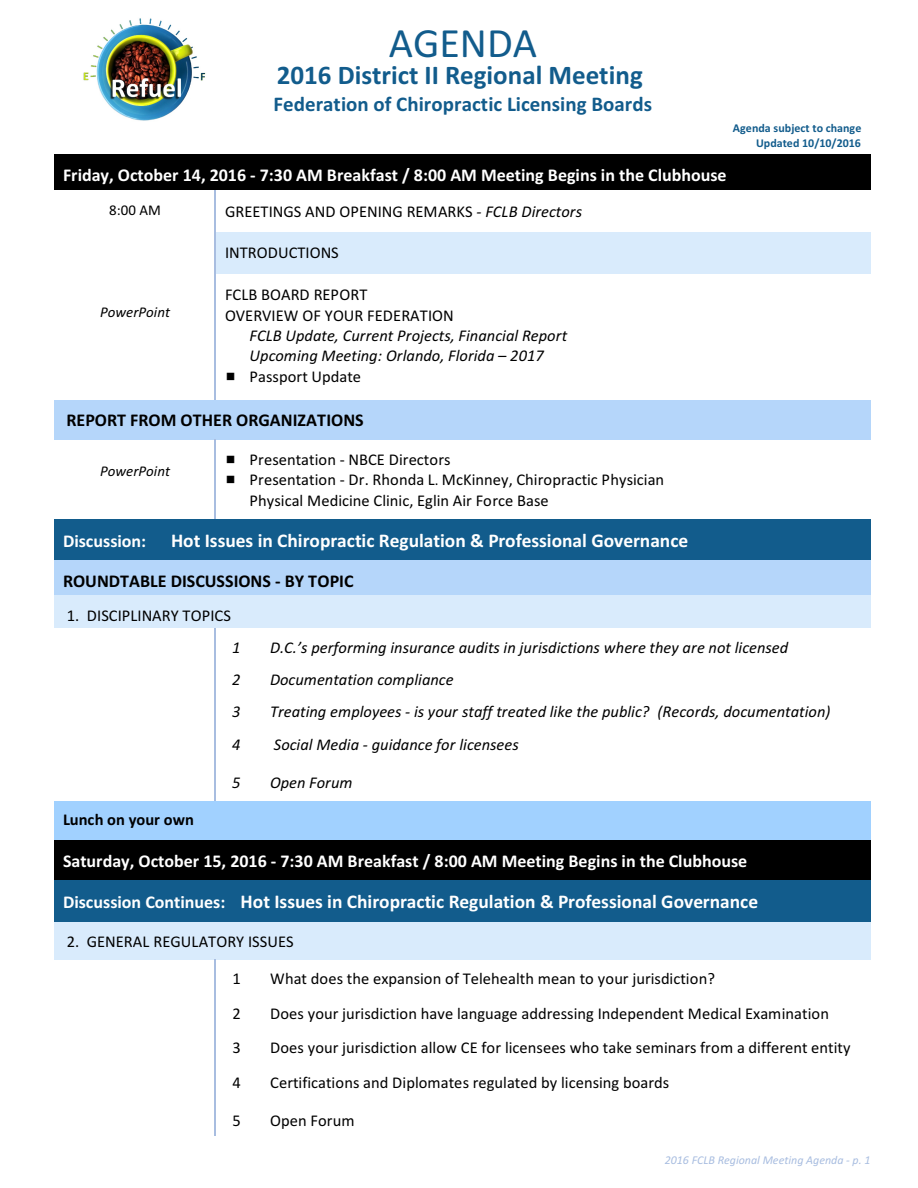
<style>
.page{position:relative;width:918px;height:1188px;background:#fff}
.page>*{position:absolute;margin:0;border:0;box-sizing:border-box;transform-origin:0 0}
.t1{font:42px "Calibri";color:#125c8c}
.t2{font:700 27px "Calibri";color:#125c8c}
.t3{font:700 21px "Calibri";color:#125c8c}
.t4{font:700 19.5px "Calibri";color:#fff}
.t5{font:700 18px "Calibri";color:#fff}
.t6{font:700 18px "Calibri";color:#000}
.t7{font:16.5px/20.4px "Calibri";color:#000}
.t8{font:italic 16.5px/20.4px "Calibri";color:#000}
.t9{font:700 16.5px "Calibri";color:#000}
.t10{font:italic 15px "Calibri";color:#000}
.t11{font:15px "Calibri";color:#000}
.t12{font:700 12px/14.7px "Calibri";color:#125c8c;text-align:right}
.t13{font:italic 12px "Calibri";color:#a8bde0}
.s1{font-style:italic}
.s2{font-size:15px}
.s3{font-size:18px}
</style>
<div class="page">
<div style="left:54px;top:155px;width:816px;height:35px;background:#000"></div>
<hr style="left:215px;top:190px;width:1px;height:42px;background:#a8bde0">
<hr style="left:215px;top:232px;width:1px;height:42px;background:#a8bde0">
<div style="left:216px;top:232px;width:654px;height:42px;background:#d9ebfc"></div>
<hr style="left:215px;top:274px;width:1px;height:126px;background:#a8bde0">
<div style="left:54px;top:400px;width:162px;height:40px;background:#b5d6fa"></div>
<div style="left:216px;top:400px;width:654px;height:40px;background:#b5d6fa"></div>
<hr style="left:215px;top:440px;width:1px;height:79px;background:#a8bde0">
<div style="left:54px;top:519px;width:162px;height:41px;background:#125c8c"></div>
<div style="left:216px;top:519px;width:654px;height:41px;background:#125c8c"></div>
<div style="left:54px;top:561px;width:816px;height:35px;background:#b5d6fa"></div>
<div style="left:54px;top:596px;width:816px;height:32px;background:#d9ebfc"></div>
<hr style="left:215px;top:628px;width:1px;height:32px;background:#a8bde0">
<hr style="left:215px;top:661px;width:1px;height:32px;background:#a8bde0">
<hr style="left:215px;top:693px;width:1px;height:32px;background:#a8bde0">
<hr style="left:215px;top:725px;width:1px;height:38px;background:#a8bde0">
<hr style="left:215px;top:763px;width:1px;height:37px;background:#a8bde0">
<div style="left:54px;top:801px;width:162px;height:40px;background:#a1d1ff"></div>
<div style="left:216px;top:801px;width:654px;height:40px;background:#a1d1ff"></div>
<div style="left:54px;top:841px;width:816px;height:39px;background:#000"></div>
<div style="left:54px;top:880px;width:816px;height:42px;background:#125c8c"></div>
<div style="left:54px;top:922px;width:816px;height:38px;background:#d9ebfc"></div>
<hr style="left:215px;top:960px;width:1px;height:34px;background:#a8bde0">
<hr style="left:215px;top:994px;width:1px;height:35px;background:#a8bde0">
<hr style="left:215px;top:1029px;width:1px;height:34px;background:#a8bde0">
<hr style="left:215px;top:1063px;width:1px;height:38px;background:#a8bde0">
<hr style="left:215px;top:1101px;width:1px;height:34px;background:#a8bde0">
<img style="left:83px;top:18px;width:123px;height:103px">
<h1 class="t1" style="left:389px;top:26px;width:150px">AGENDA</h1>
<h2 class="t2" style="left:277px;top:63px;width:368px">2016 District II Regional Meeting</h2>
<p class="t3" style="left:273px;top:95px;width:380px">Federation of Chiropractic Licensing Boards</p>
<p class="t12" style="left:733px;top:122px;width:130px">Agenda subject to change<br>Updated 10/10/2016</p>
<p class="t5" style="left:63px;top:167px;width:665px">Friday, October 14, 2016 - 7:30 AM Breakfast / 8:00 AM Meeting Begins in the Clubhouse</p>
<p class="t11" style="left:109px;top:204px;width:53px">8:00 AM</p>
<p class="t7" style="left:225px;top:202px;width:359px">GREETINGS AND OPENING REMARKS <span class="s1">- FCLB Directors</span></p>
<p class="t7" style="left:225px;top:244px;width:115px">INTRODUCTIONS</p>
<p class="t7" style="left:225px;top:286px;width:230px">FCLB BOARD REPORT<br>OVERVIEW OF YOUR FEDERATION</p>
<p class="t8" style="left:250px;top:327px;width:319px">FCLB Update, Current Projects, Financial Report<br>Upcoming Meeting: Orlando, Florida – 2017</p>
<p class="t7" style="left:250px;top:367px;width:113px">Passport Update</p>
<p class="t6" style="left:66px;top:413px;width:299px">REPORT FROM OTHER ORGANIZATIONS</p>
<p class="t10" style="left:100px;top:464px;width:71px">PowerPoint</p>
<p class="t7" style="left:250px;top:450px;width:416px">Presentation - NBCE Directors<br>Presentation - Dr. Rhonda L<span class="s2">.</span> McKinney, Chiropractic Physician<br>Physical Medicine Clinic, Eglin Air Force Base</p>
<p class="t5" style="left:63px;top:533px;width:85px">Discussion:</p>
<p class="t4" style="left:171px;top:532px;width:519px">Hot Issues in Chiropractic Regulation &amp; Professional Governance</p>
<p class="t6" style="left:63px;top:573px;width:292px">ROUNDTABLE DISCUSSIONS - BY TOPIC</p>
<p class="t7" style="left:67px;top:606px;width:166px">1. DISCIPLINARY TOPICS</p>
<p class="t8" style="left:232px;top:638px;width:10px">1</p>
<p class="t8" style="left:270px;top:638px;width:520px">D.C.’s performing insurance audits in jurisdictions where they are not licensed</p>
<p class="t8" style="left:232px;top:671px;width:10px">2</p>
<p class="t8" style="left:270px;top:671px;width:185px">Documentation compliance</p>
<p class="t8" style="left:232px;top:703px;width:10px">3</p>
<p class="t8" style="left:270px;top:703px;width:562px">Treating employees - is your staff treated like the public? (Records, documentation)</p>
<p class="t8" style="left:232px;top:736px;width:10px">4</p>
<p class="t8" style="left:274px;top:736px;width:247px">Social Media - guidance for licensees</p>
<p class="t8" style="left:232px;top:773px;width:10px">5</p>
<p class="t8" style="left:270px;top:773px;width:84px">Open Forum</p>
<p class="t9" style="left:63px;top:813px;width:133px">Lunch on your own</p>
<p class="t5" style="left:63px;top:853px;width:686px">Saturday, October 15, 2016 - 7:30 AM Breakfast / 8:00 AM Meeting Begins in the Clubhouse</p>
<p class="t4" style="left:63px;top:893px;width:697px"><span class="s3">Discussion Continues:</span> Hot Issues in Chiropractic Regulation &amp; Professional Governance</p>
<p class="t7" style="left:67px;top:932px;width:228px">2. GENERAL REGULATORY ISSUES</p>
<p class="t7" style="left:232px;top:970px;width:10px">1</p>
<p class="t7" style="left:270px;top:970px;width:446px">What does the expansion of Telehealth mean to your jurisdiction?</p>
<p class="t7" style="left:232px;top:1004px;width:10px">2</p>
<p class="t7" style="left:270px;top:1004px;width:560px">Does your jurisdiction have language addressing Independent Medical Examination</p>
<p class="t7" style="left:232px;top:1039px;width:10px">3</p>
<p class="t7" style="left:270px;top:1039px;width:582px">Does your jurisdiction allow CE for licensees who take seminars from a different entity</p>
<p class="t7" style="left:232px;top:1074px;width:10px">4</p>
<p class="t7" style="left:270px;top:1074px;width:401px">Certifications and Diplomates regulated by licensing boards</p>
<p class="t7" style="left:232px;top:1111px;width:10px">5</p>
<p class="t7" style="left:270px;top:1111px;width:86px">Open Forum</p>
<p class="t10" style="left:100px;top:306px;width:71px">PowerPoint</p>
<p class="t13" style="left:665px;top:1155px;width:207px">2016 FCLB Regional Meeting Agenda - p. 1</p>
</div>
